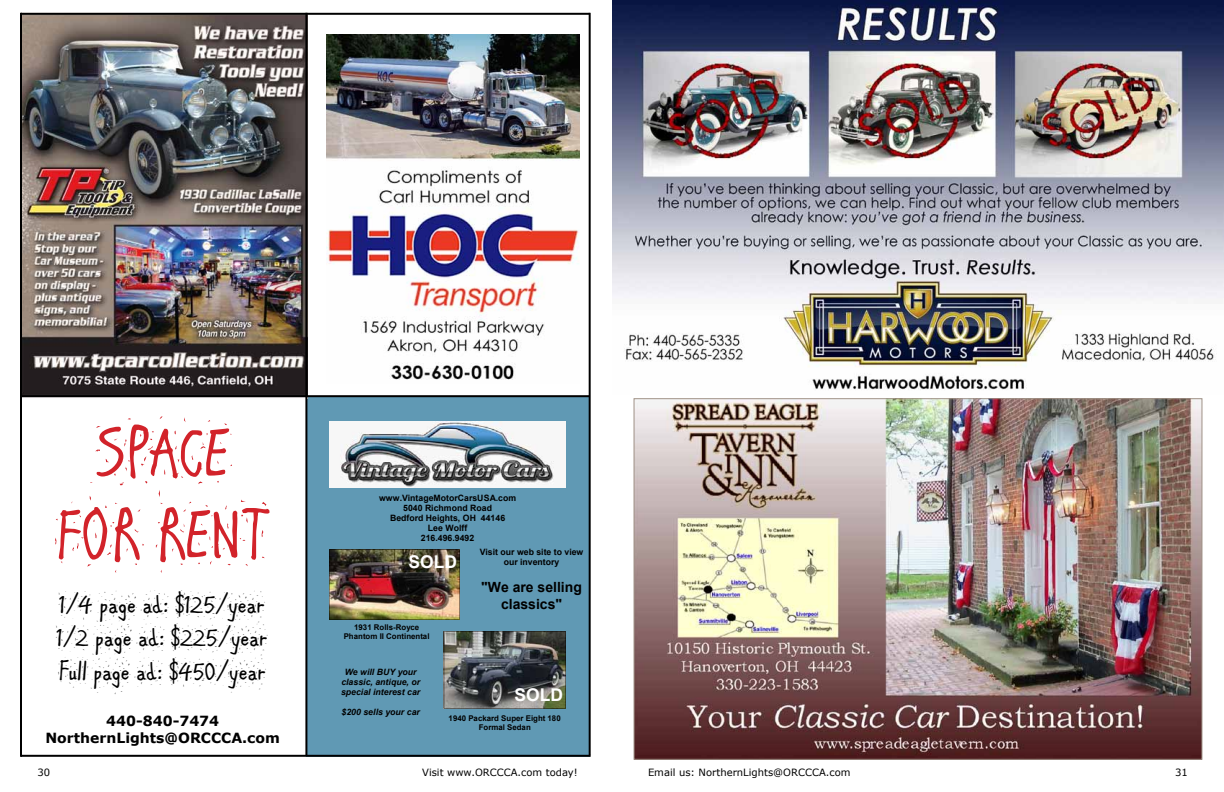
<style>
.page{position:relative;width:1224px;height:792px;background:#fff}
.page>*{position:absolute;margin:0;border:0;box-sizing:border-box;transform-origin:0 0}
.t1{font:68px/81.6px "ARCARTER";color:#d2232a;text-align:center}
.t2{font:28px/33.6px "ARCARTER";color:#000;text-align:justify}
.t3{font:700 17.6px "Arial";color:#fff}
.t4{font:700 14px/16.8px "Verdana";color:#000;text-align:center}
.t5{font:700 14px/16.2px "Arial";color:#000;text-align:center}
.t6{font:10px "Verdana";color:#000}
.t7{font:700 8.7px/10.1px "Arial";color:#000;text-align:center}
.t8{font:italic 700 8.7px/10.1px "Arial";color:#000;text-align:center}
.t9{font:700 7.9px/9.1px "Arial";letter-spacing:.005em;color:#000;text-align:center}
</style>
<div class="page">
<div style="left:306px;top:396px;width:283px;height:360px;background:#6099b4"></div>
<img style="left:330px;top:421px;width:236px;height:66px">
<img style="left:330px;top:549px;width:129px;height:71px">
<img style="left:444px;top:631px;width:122px;height:77px">
<img style="left:22px;top:15px;width:283px;height:383px">
<img style="left:326px;top:34px;width:254px;height:346px">
<hr style="left:305px;top:13px;width:2px;height:383px;background:#000">
<hr style="left:22px;top:395px;width:568px;height:2px;background:#000">
<hr style="left:20px;top:13px;width:2px;height:744px;background:#000">
<hr style="left:21px;top:755px;width:570px;height:2px;background:#000">
<hr style="left:21px;top:13px;width:569px;height:2px;background:#000">
<hr style="left:589px;top:13px;width:2px;height:742px;background:#000">
<hr style="left:305px;top:396px;width:2px;height:360px;background:#000">
<img style="left:612px;top:0;width:612px;height:390px">
<img style="left:636px;top:400px;width:564px;height:358px">
<h1 class="t1" style="left:56px;top:412px;width:213px">SPACE<br>FOR RENT</h1>
<h2 class="t2" style="left:57px;top:586px;width:211px">1/4 PAGE AD: $125/YEAR 1/2 PAGE AD: $225/YEAR FULL PAGE AD: $450/YEAR</h2>
<h3 class="t4" style="left:45px;top:712px;width:236px">440-840-7474<br>NorthernLights@ORCCCA.com</h3>
<p class="t7" style="left:379px;top:493px;width:139px">www.VintageMotorCarsUSA.com<br>5040 Richmond Road<br>Bedford Heights, OH 44146<br>Lee Wolff<br>216.496.9492</p>
<h3 class="t3" style="left:408px;top:550px;width:50px">SOLD</h3>
<p class="t9" style="left:344px;top:623px;width:87px">1931 Rolls-Royce<br>Phantom II Continental</p>
<p class="t7" style="left:480px;top:547px;width:105px">Visit our web site to view our inventory</p>
<h3 class="t5" style="left:481px;top:580px;width:102px">"We are selling classics"</h3>
<p class="t8" style="left:341px;top:667px;width:81px">We will BUY your classic, antique, or special interest car</p>
<p class="t8" style="left:342px;top:707px;width:80px">$200 sells your car</p>
<h3 class="t3" style="left:515px;top:683px;width:50px">SOLD</h3>
<p class="t9" style="left:449px;top:714px;width:114px">1940 Packard Super Eight 180<br>Formal Sedan</p>
<p class="t6" style="left:422px;top:765px;width:157px">Visit www.ORCCCA.com today!</p>
<p class="t6" style="left:648px;top:765px;width:204px">Email us: NorthernLights@ORCCCA.com</p>
<p class="t6" style="left:37px;top:766px;width:14px">30</p>
<p class="t6" style="left:1175px;top:766px;width:14px">31</p>
</div>
